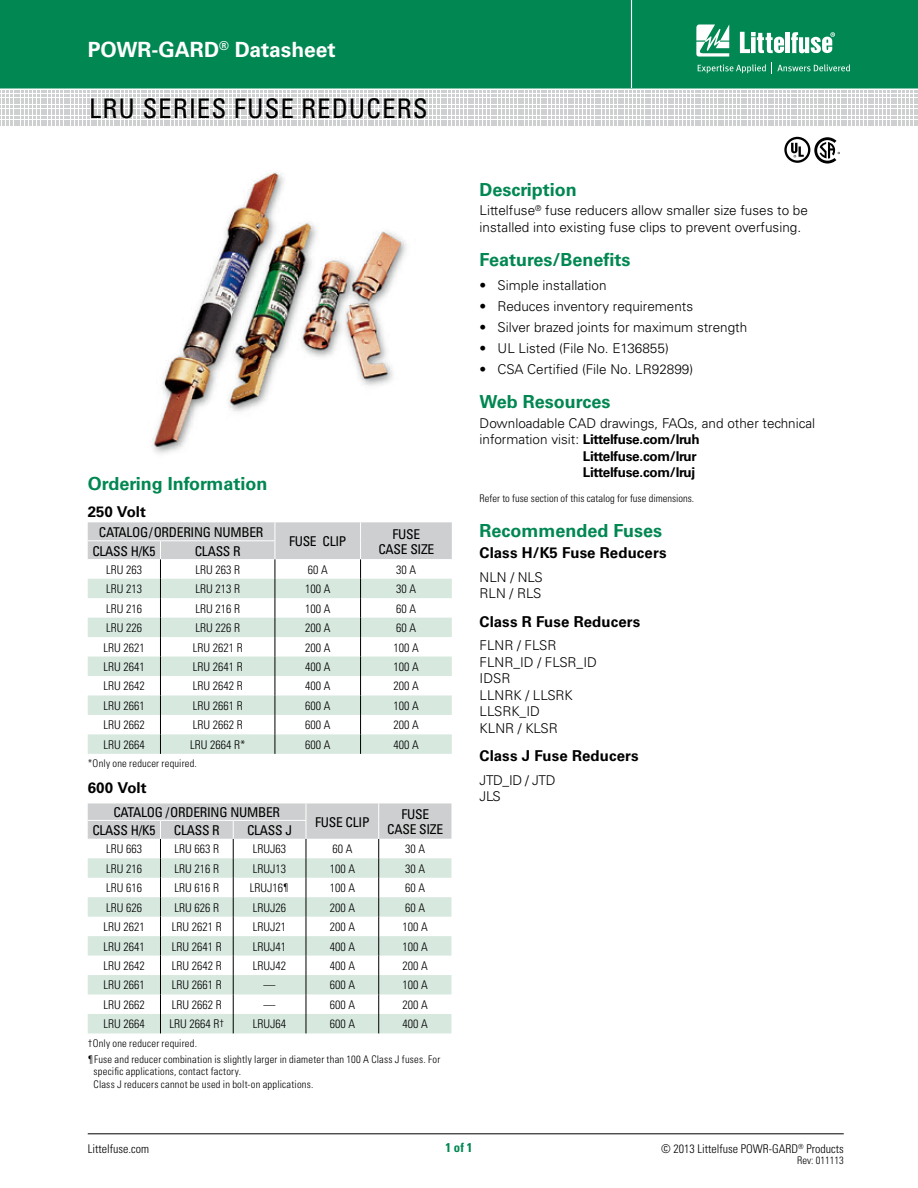
<style>
.page{position:relative;width:918px;height:1188px;background:#fff}
.page>*{position:absolute;margin:0;border:0;box-sizing:border-box;transform-origin:0 0}
.t1{font:condensed 27px "Univers";letter-spacing:.035em;color:#000}
.t2{font:700 21px "Univers LT Std";color:#fff}
.t3{font:700 18px "Univers";color:#008752}
.t4{font:700 15px "Univers";letter-spacing:.005em;color:#000}
.t5{font:300 13.5px/16.5px "Univers";color:#000}
.t6{font:condensed 13.5px "Univers";letter-spacing:-.02em;color:#000}
.t7{font:700 13.5px "Univers";letter-spacing:-.02em;color:#000}
.t8{font:300 13.5px/16.5px "Univers";letter-spacing:-.025em;color:#000}
.t9{font:700 condensed 12.75px "Univers";color:#008752}
.t10{font:300 condensed 12px "Univers";color:#000}
.t11{font:300 condensed 10.5px/12.8px "Univers";letter-spacing:.015em;color:#000}
.s1{font-size:10.5px}
.s2{font-weight:300}
</style>
<div class="page">
<div style="left:0;top:0;width:918px;height:88px;background:#008752"></div>
<hr style="left:631px;top:0;width:1px;height:88px;background:#fff">
<svg style="left:0;top:91px;width:916px;height:35px"></svg>
<svg style="left:696px;top:24px;width:33px;height:33px"></svg>
<hr style="left:786px;top:32px;width:4px;height:21px;background:#fff">
<svg style="left:791px;top:32px;width:44px;height:21px"></svg>
<svg style="left:740px;top:32px;width:44px;height:21px"></svg>
<svg style="left:698px;top:64px;width:68px;height:9px"></svg>
<svg style="left:772px;top:63px;width:78px;height:11px"></svg>
<hr style="left:88px;top:1134px;width:756px;height:1px;background:#000">
<img style="left:152px;top:172px;width:255px;height:282px">
<svg style="left:88px;top:803px;width:363px;height:230px"></svg>
<svg style="left:88px;top:522px;width:364px;height:232px"></svg>
<svg style="left:784px;top:137px;width:56px;height:27px"></svg>
<h2 class="t2" style="left:88px;top:37px;width:250px">POWR-GARD<sup>®</sup> Datasheet</h2>
<h1 class="t1" style="left:89px;top:91px;width:340px">LRU SERIES FUSE REDUCERS</h1>
<h3 class="t3" style="left:88px;top:473px;width:181px">Ordering Information</h3>
<p class="t4" style="left:88px;top:503px;width:60px">250 Volt</p>
<p class="t6" style="left:99px;top:524px;width:164px">CATALOG / ORDERING NUMBER</p>
<p class="t6" style="left:393px;top:525px;width:29px">FUSE</p>
<p class="t6" style="left:289px;top:533px;width:59px">FUSE CLIP</p>
<p class="t6" style="left:92px;top:542px;width:65px">CLASS H/K5</p>
<p class="t6" style="left:195px;top:542px;width:47px">CLASS R</p>
<p class="t6" style="left:378px;top:540px;width:57px">CASE SIZE</p>
<p class="t10" style="left:106px;top:562px;width:37px">LRU 263</p>
<p class="t10" style="left:195px;top:562px;width:46px">LRU 263 R</p>
<p class="t10" style="left:308px;top:562px;width:21px">60 A</p>
<p class="t10" style="left:396px;top:562px;width:21px">30 A</p>
<p class="t10" style="left:106px;top:582px;width:37px">LRU 213</p>
<p class="t10" style="left:195px;top:582px;width:46px">LRU 213 R</p>
<p class="t10" style="left:305px;top:582px;width:27px">100 A</p>
<p class="t10" style="left:396px;top:582px;width:21px">30 A</p>
<p class="t10" style="left:106px;top:601px;width:37px">LRU 216</p>
<p class="t10" style="left:195px;top:601px;width:46px">LRU 216 R</p>
<p class="t10" style="left:305px;top:601px;width:27px">100 A</p>
<p class="t10" style="left:396px;top:601px;width:21px">60 A</p>
<p class="t10" style="left:106px;top:621px;width:37px">LRU 226</p>
<p class="t10" style="left:195px;top:621px;width:46px">LRU 226 R</p>
<p class="t10" style="left:305px;top:621px;width:27px">200 A</p>
<p class="t10" style="left:396px;top:621px;width:21px">60 A</p>
<p class="t10" style="left:103px;top:640px;width:43px">LRU 2621</p>
<p class="t10" style="left:193px;top:640px;width:51px">LRU 2621 R</p>
<p class="t10" style="left:305px;top:640px;width:27px">200 A</p>
<p class="t10" style="left:394px;top:640px;width:27px">100 A</p>
<p class="t10" style="left:103px;top:660px;width:43px">LRU 2641</p>
<p class="t10" style="left:193px;top:660px;width:51px">LRU 2641 R</p>
<p class="t10" style="left:305px;top:660px;width:27px">400 A</p>
<p class="t10" style="left:394px;top:660px;width:27px">100 A</p>
<p class="t10" style="left:103px;top:679px;width:43px">LRU 2642</p>
<p class="t10" style="left:193px;top:679px;width:51px">LRU 2642 R</p>
<p class="t10" style="left:305px;top:679px;width:27px">400 A</p>
<p class="t10" style="left:394px;top:679px;width:27px">200 A</p>
<p class="t10" style="left:103px;top:698px;width:43px">LRU 2661</p>
<p class="t10" style="left:193px;top:698px;width:51px">LRU 2661 R</p>
<p class="t10" style="left:305px;top:698px;width:27px">600 A</p>
<p class="t10" style="left:394px;top:698px;width:27px">100 A</p>
<p class="t10" style="left:103px;top:718px;width:43px">LRU 2662</p>
<p class="t10" style="left:193px;top:718px;width:51px">LRU 2662 R</p>
<p class="t10" style="left:305px;top:718px;width:27px">600 A</p>
<p class="t10" style="left:394px;top:718px;width:27px">200 A</p>
<p class="t10" style="left:103px;top:737px;width:43px">LRU 2664</p>
<p class="t10" style="left:190px;top:737px;width:57px">LRU 2664 R*</p>
<p class="t10" style="left:305px;top:737px;width:27px">600 A</p>
<p class="t10" style="left:394px;top:737px;width:27px">400 A</p>
<p class="t11" style="left:88px;top:757px;width:111px">*Only one reducer required.</p>
<p class="t4" style="left:88px;top:779px;width:60px">600 Volt</p>
<p class="t6" style="left:113px;top:804px;width:166px">CATALOG / ORDERING NUMBER</p>
<p class="t6" style="left:401px;top:806px;width:29px">FUSE</p>
<p class="t6" style="left:315px;top:813px;width:56px">FUSE CLIP</p>
<p class="t6" style="left:92px;top:822px;width:65px">CLASS H/K5</p>
<p class="t6" style="left:174px;top:822px;width:47px">CLASS R</p>
<p class="t6" style="left:247px;top:822px;width:47px">CLASS J</p>
<p class="t6" style="left:387px;top:821px;width:57px">CASE SIZE</p>
<p class="t10" style="left:106px;top:842px;width:37px">LRU 663</p>
<p class="t10" style="left:175px;top:842px;width:46px">LRU 663 R</p>
<p class="t10" style="left:253px;top:842px;width:35px">LRUJ63</p>
<p class="t10" style="left:332px;top:842px;width:21px">60 A</p>
<p class="t10" style="left:405px;top:842px;width:21px">30 A</p>
<p class="t10" style="left:106px;top:861px;width:37px">LRU 216</p>
<p class="t10" style="left:175px;top:861px;width:46px">LRU 216 R</p>
<p class="t10" style="left:253px;top:861px;width:35px">LRUJ13</p>
<p class="t10" style="left:330px;top:861px;width:27px">100 A</p>
<p class="t10" style="left:405px;top:861px;width:21px">30 A</p>
<p class="t10" style="left:106px;top:881px;width:37px">LRU 616</p>
<p class="t10" style="left:175px;top:881px;width:46px">LRU 616 R</p>
<p class="t10" style="left:250px;top:881px;width:41px">LRUJ16<span class="s1">¶</span></p>
<p class="t10" style="left:330px;top:881px;width:27px">100 A</p>
<p class="t10" style="left:405px;top:881px;width:21px">60 A</p>
<p class="t10" style="left:106px;top:900px;width:37px">LRU 626</p>
<p class="t10" style="left:175px;top:900px;width:46px">LRU 626 R</p>
<p class="t10" style="left:253px;top:900px;width:35px">LRUJ26</p>
<p class="t10" style="left:330px;top:900px;width:27px">200 A</p>
<p class="t10" style="left:405px;top:900px;width:21px">60 A</p>
<p class="t10" style="left:103px;top:920px;width:43px">LRU 2621</p>
<p class="t10" style="left:172px;top:920px;width:51px">LRU 2621 R</p>
<p class="t10" style="left:253px;top:920px;width:35px">LRUJ21</p>
<p class="t10" style="left:330px;top:920px;width:27px">200 A</p>
<p class="t10" style="left:403px;top:920px;width:27px">100 A</p>
<p class="t10" style="left:103px;top:939px;width:43px">LRU 2641</p>
<p class="t10" style="left:172px;top:939px;width:51px">LRU 2641 R</p>
<p class="t10" style="left:253px;top:939px;width:35px">LRUJ41</p>
<p class="t10" style="left:330px;top:939px;width:27px">400 A</p>
<p class="t10" style="left:403px;top:939px;width:27px">100 A</p>
<p class="t10" style="left:103px;top:959px;width:43px">LRU 2642</p>
<p class="t10" style="left:172px;top:959px;width:51px">LRU 2642 R</p>
<p class="t10" style="left:253px;top:959px;width:35px">LRUJ42</p>
<p class="t10" style="left:330px;top:959px;width:27px">400 A</p>
<p class="t10" style="left:403px;top:959px;width:27px">200 A</p>
<p class="t10" style="left:103px;top:978px;width:43px">LRU 2661</p>
<p class="t10" style="left:172px;top:978px;width:51px">LRU 2661 R</p>
<p class="t10" style="left:264px;top:978px;width:13px">—</p>
<p class="t10" style="left:330px;top:978px;width:27px">600 A</p>
<p class="t10" style="left:403px;top:978px;width:27px">100 A</p>
<p class="t10" style="left:103px;top:998px;width:43px">LRU 2662</p>
<p class="t10" style="left:172px;top:998px;width:51px">LRU 2662 R</p>
<p class="t10" style="left:264px;top:998px;width:13px">—</p>
<p class="t10" style="left:330px;top:998px;width:27px">600 A</p>
<p class="t10" style="left:403px;top:998px;width:27px">200 A</p>
<p class="t10" style="left:103px;top:1017px;width:43px">LRU 2664</p>
<p class="t10" style="left:170px;top:1017px;width:56px">LRU 2664 R<span class="s1">†</span></p>
<p class="t10" style="left:253px;top:1017px;width:35px">LRUJ64</p>
<p class="t10" style="left:330px;top:1017px;width:27px">600 A</p>
<p class="t10" style="left:403px;top:1017px;width:27px">400 A</p>
<p class="t11" style="left:88px;top:1037px;width:111px">†Only one reducer required.</p>
<p class="t11" style="left:94px;top:1053px;width:348px;text-indent:-6px">¶Fuse and reducer combination is slightly larger in diameter than 100 A Class J fuses. For specific applications, contact factory.<br>Class J reducers cannot be used in bolt-on applications.</p>
<h3 class="t3" style="left:480px;top:179px;width:99px">Description</h3>
<p class="t5" style="left:480px;top:202px;width:330px">Littelfuse<sup>®</sup> fuse reducers allow smaller size fuses to be installed into existing fuse clips to prevent overfusing.</p>
<h3 class="t3" style="left:480px;top:249px;width:152px">Features/Benefits</h3>
<p class="t5" style="left:480px;top:277px;width:129px">• Simple installation</p>
<p class="t5" style="left:480px;top:298px;width:215px">• Reduces inventory requirements</p>
<p class="t5" style="left:480px;top:319px;width:269px">• Silver brazed joints for maximum strength</p>
<p class="t5" style="left:480px;top:340px;width:191px">• UL Listed (File No. E136855)</p>
<p class="t5" style="left:480px;top:361px;width:215px">• CSA Certified (File No. LR92899)</p>
<h3 class="t3" style="left:480px;top:392px;width:132px">Web Resources</h3>
<p class="t5" style="left:480px;top:415px;width:337px">Downloadable CAD drawings, FAQs, and other technical</p>
<p class="t7" style="left:480px;top:432px;width:222px"><span class="s2">information visit:</span> Littelfuse.com/lruh</p>
<p class="t7" style="left:583px;top:448px;width:116px">Littelfuse.com/lrur</p>
<p class="t7" style="left:583px;top:465px;width:114px">Littelfuse.com/lruj</p>
<p class="t11" style="left:480px;top:492px;width:216px">Refer to fuse section of this catalog for fuse dimensions.</p>
<h3 class="t3" style="left:480px;top:520px;width:184px">Recommended Fuses</h3>
<p class="t4" style="left:480px;top:544px;width:188px">Class H/K5 Fuse Reducers</p>
<p class="t5" style="left:480px;top:568px;width:65px">NLN / NLS<br>RLN / RLS</p>
<p class="t4" style="left:480px;top:613px;width:162px">Class R Fuse Reducers</p>
<p class="t5" style="left:480px;top:637px;width:119px">FLNR / FLSR<br>FLNR_ID / FLSR_ID<br>IDSR<br>LLNRK / LLSRK<br>LLSRK_ID<br>KLNR / KLSR</p>
<p class="t4" style="left:480px;top:747px;width:161px">Class J Fuse Reducers</p>
<p class="t8" style="left:480px;top:772px;width:77px">JTD_ID / JTD<br>JLS</p>
<p class="t9" style="left:445px;top:1140px;width:29px">1 of 1</p>
<p class="t10" style="left:88px;top:1141px;width:63px">Littelfuse.com</p>
<p class="t10" style="left:661px;top:1141px;width:184px">© 2013 Littelfuse POWR-GARD<sup>®</sup> Products</p>
<p class="t11" style="left:797px;top:1154px;width:48px">Rev: 011113</p>
</div>
